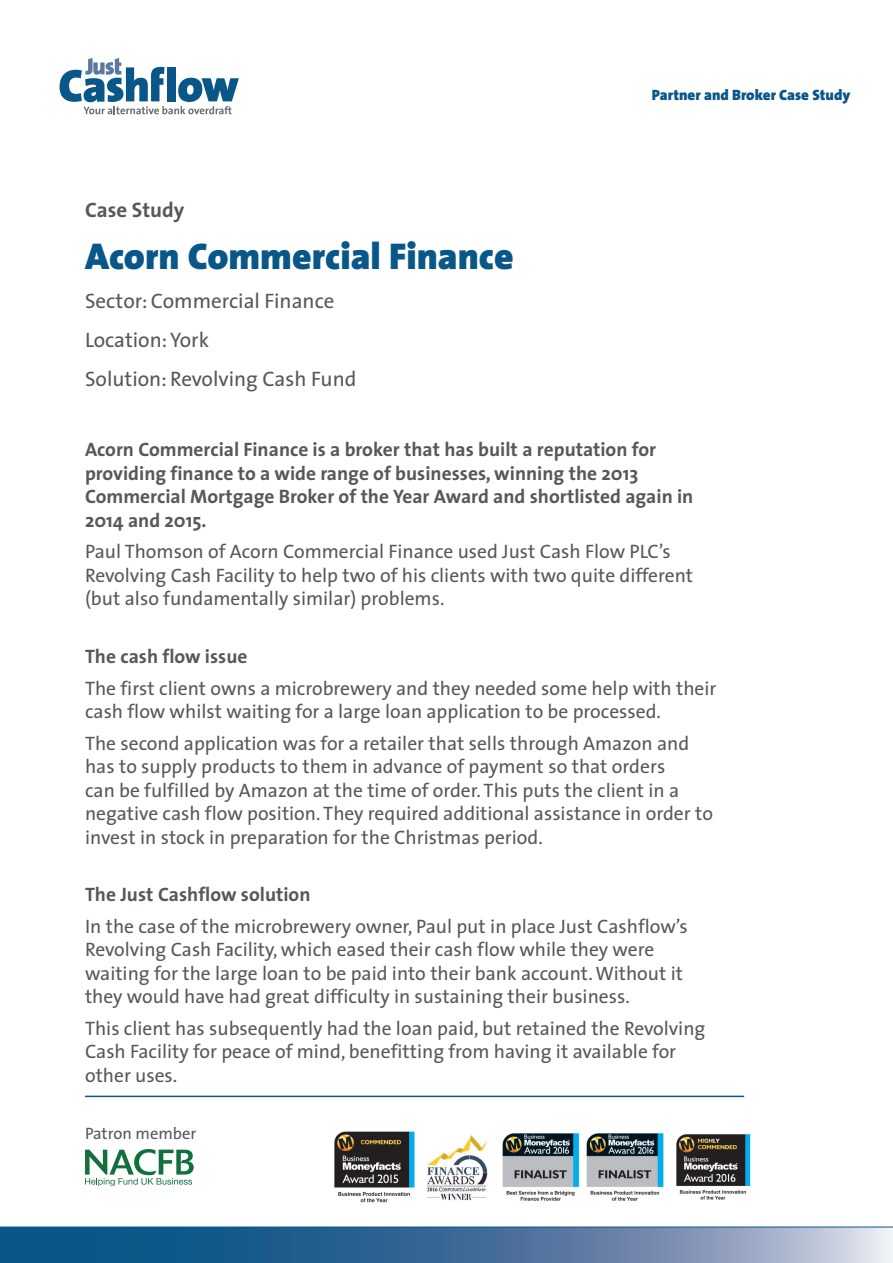
<style>
.page{position:relative;width:893px;height:1263px;background:#fff}
.page>*{position:absolute;margin:0;border:0;box-sizing:border-box;transform-origin:0 0}
.t1{font:900 37.5px "The Sans";color:#095789}
.t2{font:21px "The Sans";color:#57585a}
.t3{font:700 21px "The Sans";color:#57585a}
.Body{font:19.5px/23.4px "The Sans";color:#57585a}
.t4{font:700 19.5px/23.4px "The Sans";color:#57585a}
.t5{font:16.5px "The Sans";color:#57585a}
.t6{font:900 15px "The Sans";color:#095789}
</style>
<div class="page">
<svg style="left:0;top:1227px;width:893px;height:36px;background:#4d79a2"></svg>
<svg style="left:60px;top:58px;width:179px;height:56px"></svg>
<svg style="left:85px;top:1149px;width:109px;height:37px"></svg>
<hr style="left:85px;top:1096px;width:659px;height:1px;background:#095789">
<img style="left:676px;top:1134px;width:75px;height:66px">
<img style="left:502px;top:1133px;width:162px;height:68px">
<img style="left:334px;top:1131px;width:81px;height:72px">
<img style="left:427px;top:1135px;width:60px;height:65px">
<p class="t3" style="left:85px;top:192px;width:101px">Case Study</p>
<p class="t1" style="left:85px;top:225px;width:430px">Acorn Commercial Finance</p>
<p class="t2" style="left:85px;top:284px;width:251px">Sector: Commercial Finance</p>
<p class="t2" style="left:85px;top:323px;width:126px">Location: York</p>
<p class="t2" style="left:85px;top:362px;width:273px">Solution: Revolving Cash Fund</p>
<p class="t6" style="left:652px;top:82px;width:200px">Partner and Broker Case Study</p>
<p class="t4" style="left:85px;top:438px;width:610px">Acorn Commercial Finance is a broker that has built a reputation for providing finance to a wide range of businesses, winning the 2013<br>Commercial Mortgage Broker of the Year Award and shortlisted again in 2014 and 2015.</p>
<p class="Body" style="left:85px;top:540px;width:609px">Paul Thomson of Acorn Commercial Finance used Just Cash Flow PLC’s<br>Revolving Cash Facility to help two of his clients with two quite different (but also fundamentally similar) problems.</p>
<p class="t4" style="left:85px;top:644px;width:164px">The cash flow issue</p>
<p class="Body" style="left:85px;top:676px;width:633px">The first client owns a microbrewery and they needed some help with their cash flow whilst waiting for a large loan application to be processed.</p>
<p class="Body" style="left:85px;top:731px;width:630px">The second application was for a retailer that sells through Amazon and has to supply products to them in advance of payment so that orders<br>can be fulfilled by Amazon at the time of order. This puts the client in a negative cash flow position. They required additional assistance in order to invest in stock in preparation for the Christmas period.</p>
<p class="t4" style="left:85px;top:882px;width:227px">The Just Cashflow solution</p>
<p class="Body" style="left:85px;top:914px;width:604px">In the case of the microbrewery owner, Paul put in place Just Cashflow’s Revolving Cash Facility, which eased their cash flow while they were waiting for the large loan to be paid into their bank account. Without it they would have had great difficulty in sustaining their business.</p>
<p class="Body" style="left:85px;top:1016px;width:622px">This client has subsequently had the loan paid, but retained the Revolving<br>Cash Facility for peace of mind, benefitting from having it available for other uses.</p>
<p class="t5" style="left:85px;top:1120px;width:113px">Patron member</p>
</div>
